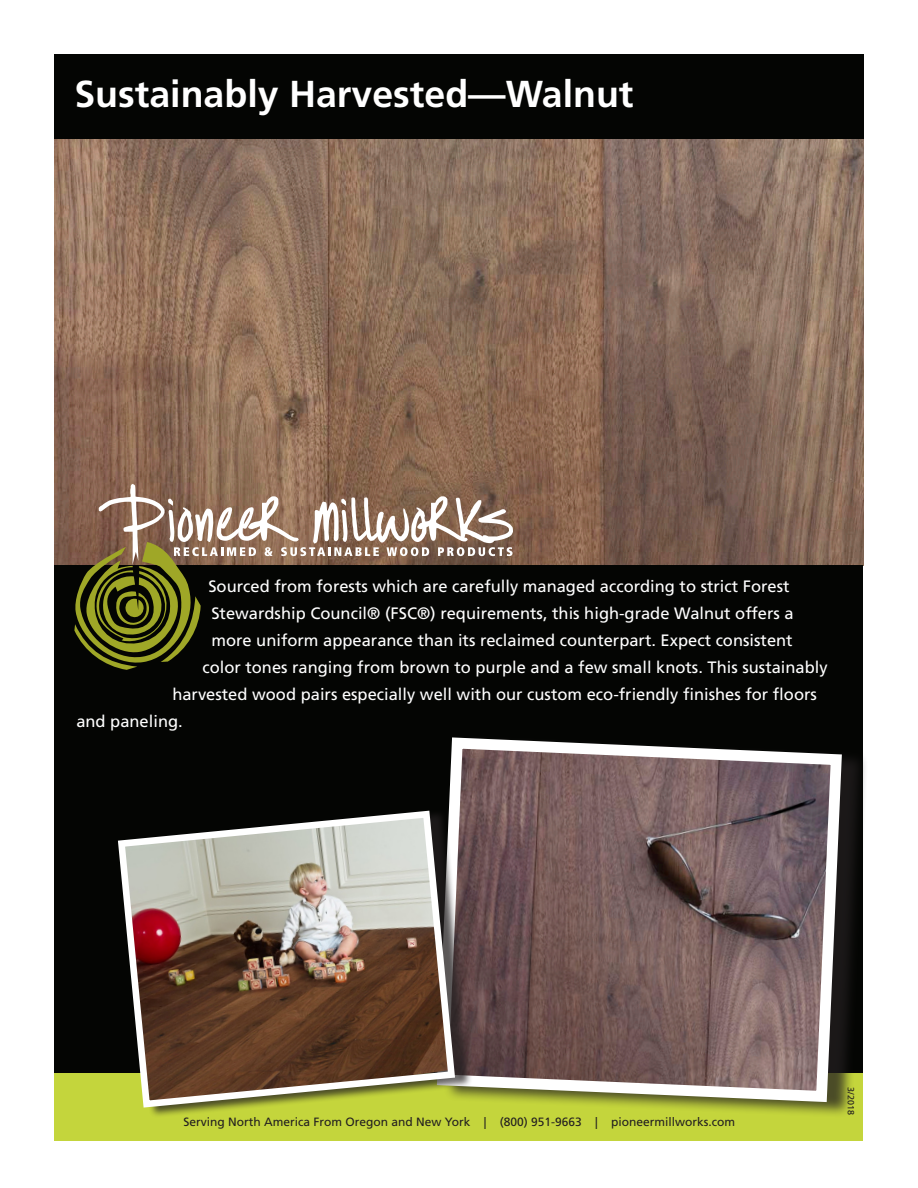
<style>
.page{position:relative;width:918px;height:1188px;background:#fff}
.page>*{position:absolute;margin:0;border:0;box-sizing:border-box;transform-origin:0 0}
.t1{font:700 37.5px "Frutiger LT Std";color:#fff}
.t2{font:16.5px "Frutiger LT Std";color:#fff}
.t3{font:12px "Frutiger LT Std";color:#231f20}
.t4{font:9px "Frutiger LT Std";color:#231f20}
</style>
<div class="page">
<img style="left:55px;top:138px;width:808px;height:427px">
<div style="left:55px;top:565px;width:808px;height:508px;background:#040503"></div>
<div style="left:54px;top:54px;width:809px;height:84px;background:#040503"></div>
<div style="left:55px;top:1073px;width:808px;height:67px;background:#c4d53c"></div>
<svg style="left:74px;top:484px;width:439px;height:186px"></svg>
<div style="left:444px;top:734px;width:425px;height:384px;background:#231f20;opacity:.75"></div>
<svg style="left:444px;top:734px;width:404px;height:374px;background:#7a6662"></svg>
<div style="left:123px;top:808px;width:350px;height:310px;background:#231f20;opacity:.75"></div>
<img style="left:118px;top:807px;width:341px;height:304px">
<p class="t1" style="left:74px;top:72px;width:561px">Sustainably Harvested—Walnut</p>
<p class="t2" style="left:208px;top:576px;width:583px">Sourced from forests which are carefully managed according to strict Forest</p>
<p class="t2" style="left:211px;top:603px;width:584px">Stewardship Council® (FSC®) requirements, this high-grade Walnut offers a</p>
<p class="t2" style="left:211px;top:630px;width:583px">more uniform appearance than its reclaimed counterpart. Expect consistent</p>
<p class="t2" style="left:202px;top:657px;width:627px">color tones ranging from brown to purple and a few small knots. This sustainably</p>
<p class="t2" style="left:172px;top:684px;width:646px">harvested wood pairs especially well with our custom eco-friendly finishes for floors</p>
<p class="t2" style="left:76px;top:711px;width:108px">and paneling.</p>
<p class="t3" style="left:184px;top:1115px;width:553px">Serving North America From Oregon and New York | (800) 951-9663 | pioneermillworks.com</p>
<p class="t4" style="left:856px;top:1087px;width:29px;rotate:90deg">3/2018</p>
</div>
